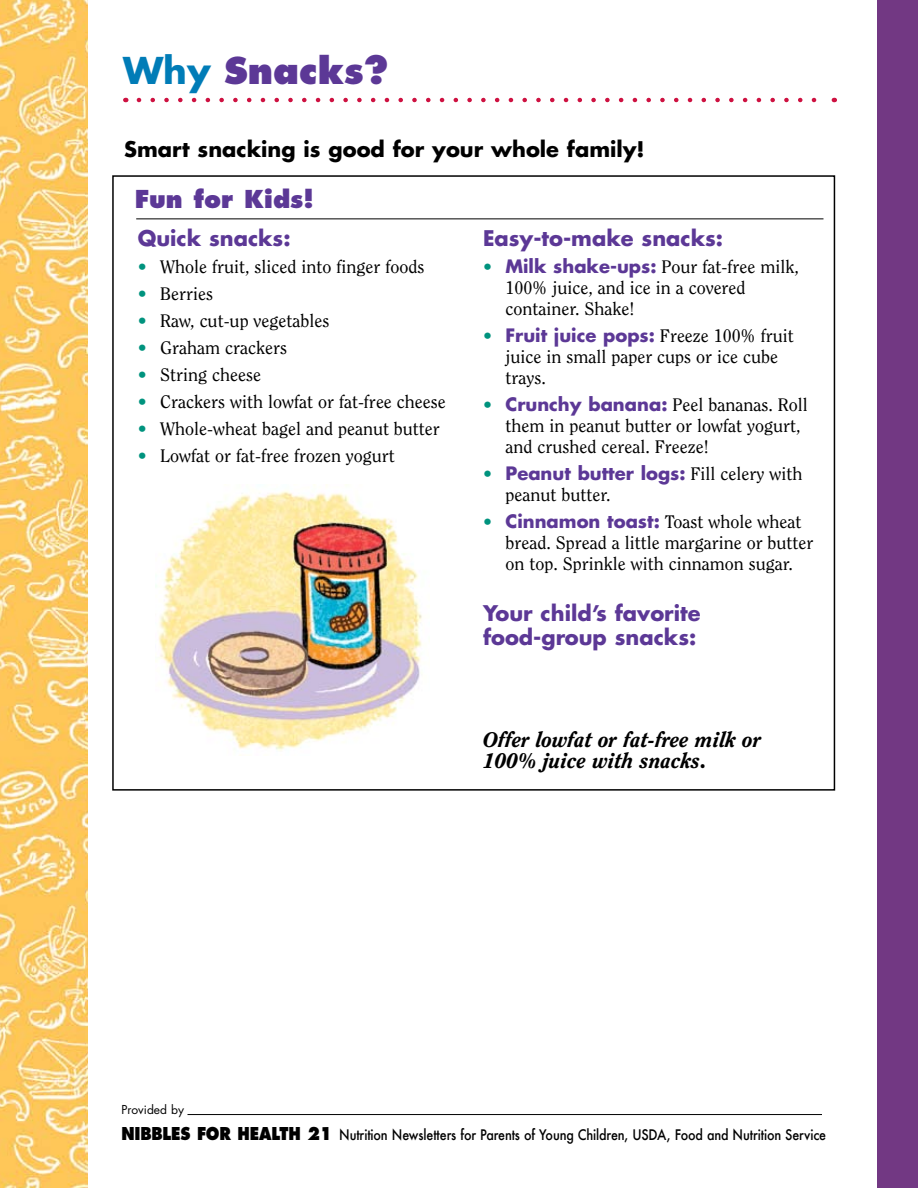
<style>
.page{position:relative;width:918px;height:1188px;background:#fff}
.page>*{position:absolute;margin:0;border:0;box-sizing:border-box;transform-origin:0 0}
.t1{font:800 36px "Futura";color:#5c3896}
.t2{font:800 24px "Futura";color:#5c3896}
.t3{font:700 21px/24px "Futura";color:#5c3896}
.t4{font:italic 800 21px/21px "Clearface";color:#000}
.t5{font:700 21px "Futura";color:#000}
.t6{font:18px/21px "Clearface";color:#000}
.t7{font:700 18px "Futura";color:#5c3896}
.t8{font:500 14.25px "Futura";letter-spacing:-.01em;color:#000;scale:.88 1}
.t9{font:12px "Futura";color:#000}
.s1{font-weight:700;color:#007cb7}
.s2{color:#00937e}
.s3{font-family:"Futura";font-weight:700;color:#5c3896}
.s4{font-family:"Clearface";font-weight:400;color:#00937e}
.s5{font-family:"Clearface";font-weight:400;color:#000}
.s6{font-weight:800;font-size:17.25px}
</style>
<div class="page">
<hr style="left:187px;top:1114px;width:635px;height:1px;background:#000">
<svg style="left:126px;top:98px;width:708px;height:4px"></svg>
<svg style="left:139px;top:98px;width:688px;height:4px"></svg>
<hr style="left:136px;top:218px;width:687px;height:1px;background:#000">
<img style="left:156px;top:484px;width:266px;height:272px">
<div style="left:878px;top:0;width:40px;height:1188px;background:#723883"></div>
<img style="left:0;top:0;width:88px;height:1188px">
<h1 class="t1" style="left:123px;top:49px;width:267px"><span class="s1">Why</span> Snacks?</h1>
<p class="t5" style="left:124px;top:135px;width:522px">Smart snacking is good for your whole family!</p>
<h2 class="t2" style="left:135px;top:184px;width:181px">Fun for Kids!</h2>
<p class="t3" style="left:138px;top:226px;width:154px">Quick snacks:</p>
<p class="t6" style="left:138px;top:256px;width:288px"><span class="s2">•</span> Whole fruit, sliced into finger foods</p>
<p class="t6" style="left:138px;top:283px;width:77px"><span class="s2">•</span> Berries</p>
<p class="t6" style="left:138px;top:310px;width:193px"><span class="s2">•</span> Raw, cut-up vegetables</p>
<p class="t6" style="left:138px;top:337px;width:151px"><span class="s2">•</span> Graham crackers</p>
<p class="t6" style="left:138px;top:364px;width:125px"><span class="s2">•</span> String cheese</p>
<p class="t6" style="left:138px;top:391px;width:310px"><span class="s2">•</span> Crackers with lowfat or fat-free cheese</p>
<p class="t6" style="left:138px;top:418px;width:304px"><span class="s2">•</span> Whole-wheat bagel and peanut butter</p>
<p class="t6" style="left:138px;top:445px;width:259px"><span class="s2">•</span> Lowfat or fat-free frozen yogurt</p>
<p class="t3" style="left:483px;top:226px;width:242px">Easy-to-make snacks:</p>
<p class="t6" style="left:506px;top:256px;width:295px;text-indent:-22px"><span class="s2">•</span> <span class="s3">Milk shake-ups:</span> Pour fat-free milk,<br>100% juice, and ice in a covered container. Shake!</p>
<p class="t7" style="left:483px;top:323px;width:312px"><span class="s4">•</span> Fruit juice pops: <span class="s5">Freeze 100% fruit</span></p>
<p class="t6" style="left:506px;top:346px;width:274px">juice in small paper cups or ice cube trays.</p>
<p class="t6" style="left:506px;top:394px;width:304px;text-indent:-22px"><span class="s2">•</span> <span class="s3">Crunchy banana:</span> Peel bananas. Roll them in peanut butter or lowfat yogurt, and crushed cereal. Freeze!</p>
<p class="t7" style="left:483px;top:461px;width:321px"><span class="s4">•</span> Peanut butter logs: <span class="s5">Fill celery with</span></p>
<p class="t6" style="left:506px;top:484px;width:107px">peanut butter.</p>
<p class="t6" style="left:506px;top:511px;width:310px;text-indent:-22px"><span class="s2">•</span> <span class="s3">Cinnamon toast:</span> Toast whole wheat bread. Spread a little margarine or butter on top. Sprinkle with cinnamon sugar.</p>
<p class="t3" style="left:483px;top:601px;width:219px">Your child’s favorite food-group snacks:</p>
<p class="t4" style="left:483px;top:729px;width:280px">Offer lowfat or fat-free milk or<br>100% juice with snacks.</p>
<p class="t9" style="left:122px;top:1101px;width:64px">Provided by</p>
<p class="t8" style="left:122px;top:1125px;width:802px"><span class="s6">NIBBLES FOR HEALTH 21</span> Nutrition Newsletters for Parents of Young Children, USDA, Food and Nutrition Service</p>
</div>
